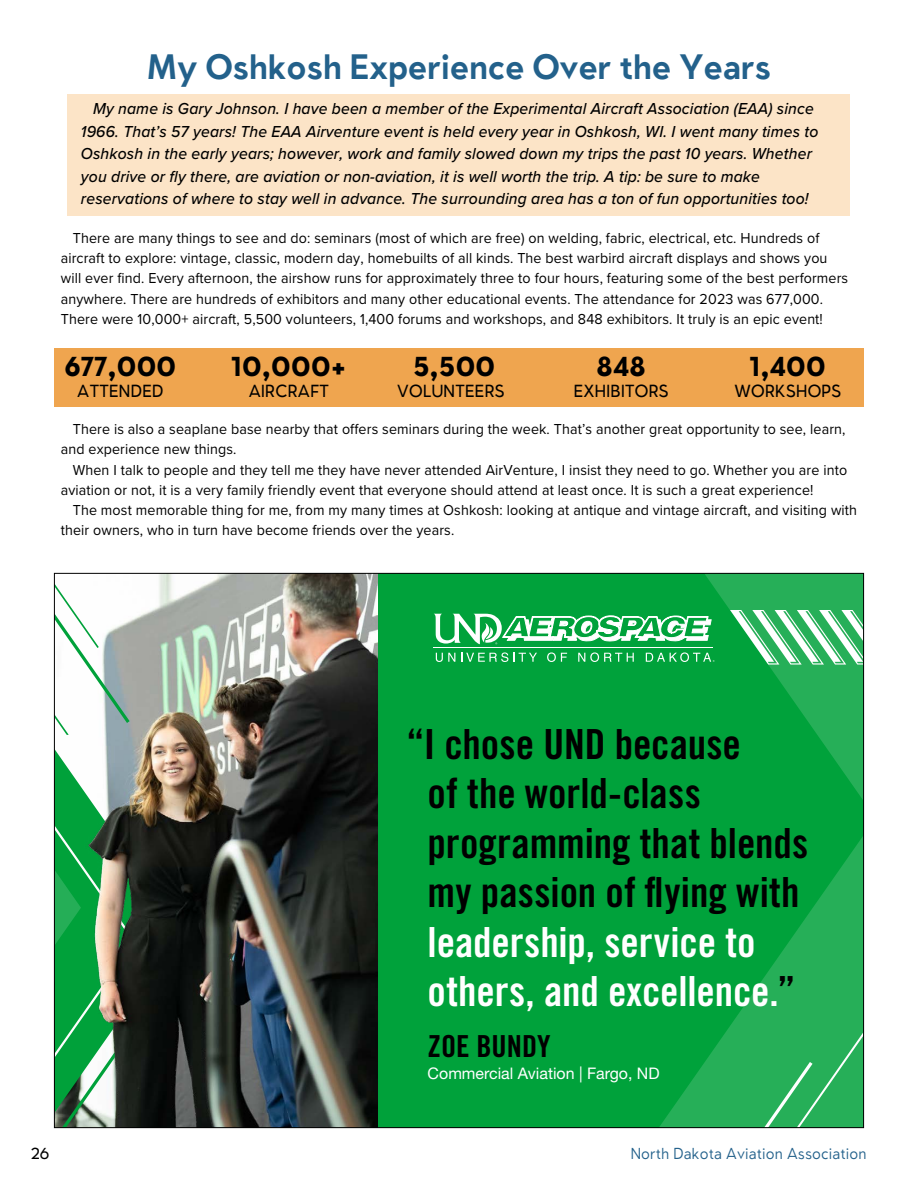
<style>
.page{position:relative;width:918px;height:1188px;background:#fff}
.page>*{position:absolute;margin:0;border:0;box-sizing:border-box;transform-origin:0 0}
.t1{font:41.55px/49.5px "Trade Gothic LT Pro Bd Cn 20";color:#000}
.t2{font:41.55px/49.5px "Trade Gothic LT Pro Bd Cn 20";letter-spacing:-.005em;color:#fff}
.t3{font:700 33px "Oblivian Text";letter-spacing:-.01em;color:#23618b;scale:.95 1}
.t4{font:30.3px "Trade Gothic LT Pro Bd Cn 20";color:#000}
.t5{font:900 25.5px "Oblivian Text";letter-spacing:.01em;color:#000;scale:.95 1}
.t6{font:italic 500 16.5px/22.5px "Proxima Nova";letter-spacing:.01em;color:#000;scale:.95 1}
.t7{font:16.5px "Oblivian Text";letter-spacing:.02em;color:#000;scale:.95 1}
.t8{font:15.9px "Helvetica Neue LT Pro";color:#fff}
.t9{font:15px/20.2px "Proxima Nova";letter-spacing:.01em;color:#000;scale:.95 1}
.t10{font:300 15px "Oblivian Text";letter-spacing:.01em;color:#23618b;scale:.94 1}
.t11{font:15px "Oblivian Text";color:#000}
.s1{color:#000}
</style>
<div class="page">
<div style="left:54px;top:348px;width:810px;height:59px;background:#efa54f"></div>
<div style="left:68px;top:94px;width:782px;height:122px;background:#fce4c7"></div>
<div style="left:54px;top:573px;width:810px;height:555px;background:#00a23b"></div>
<svg style="left:660px;top:838px;width:202px;height:288px"></svg>
<svg style="left:434px;top:575px;width:428px;height:223px"></svg>
<svg style="left:764px;top:1032px;width:98px;height:94px;background:#30b360"></svg>
<img style="left:56px;top:575px;width:322px;height:551px">
<h2 class="t3" style="left:147px;top:42px;width:658px">My Oshkosh Experience Over the Years</h2>
<p class="t6" style="left:81px;top:97px;width:778px;text-indent:12px">My name is Gary Johnson. I have been a member of the Experimental Aircraft Association (EAA) since 1966. That’s 57 years! The EAA Airventure event is held every year in Oshkosh, WI. I went many times to Oshkosh in the early years; however, work and family slowed down my trips the past 10 years. Whether you drive or fly there, are aviation or non-aviation, it is well worth the trip. A tip: be sure to make reservations of where to stay well in advance. The surrounding area has a ton of fun opportunities too!</p>
<p class="t9" style="left:61px;top:227px;width:830px;text-indent:12px">There are many things to see and do: seminars (most of which are free) on welding, fabric, electrical, etc. Hundreds of aircraft to explore: vintage, classic, modern day, homebuilts of all kinds. The best warbird aircraft displays and shows you will ever find. Every afternoon, the airshow runs for approximately three to four hours, featuring some of the best performers anywhere. There are hundreds of exhibitors and many other educational events. The attendance for 2023 was 677,000.<br>There were 10,000+ aircraft, 5,500 volunteers, 1,400 forums and workshops, and 848 exhibitors. It truly is an epic event!</p>
<h3 class="t5" style="left:65px;top:346px;width:119px">677,000</h3>
<p class="t7" style="left:77px;top:379px;width:92px">ATTENDED</p>
<h3 class="t5" style="left:750px;top:346px;width:81px">1,400</h3>
<p class="t7" style="left:734px;top:379px;width:114px">WORKSHOPS</p>
<p class="t9" style="left:61px;top:418px;width:828px;text-indent:12px">There is also a seaplane base nearby that offers seminars during the week. That’s another great opportunity to see, learn, and experience new things.</p>
<p class="t9" style="left:61px;top:459px;width:829px;text-indent:12px">When I talk to people and they tell me they have never attended AirVenture, I insist they need to go. Whether you are into aviation or not, it is a very family friendly event that everyone should attend at least once. It is such a great experience!</p>
<p class="t9" style="left:61px;top:499px;width:840px;text-indent:12px">The most memorable thing for me, from my many times at Oshkosh: looking at antique and vintage aircraft, and visiting with their owners, who in turn have become friends over the years.</p>
<h3 class="t5" style="left:231px;top:346px;width:122px">10,000+</h3>
<p class="t7" style="left:249px;top:379px;width:86px">AIRCRAFT</p>
<h3 class="t5" style="left:413px;top:346px;width:88px">5,500</h3>
<p class="t7" style="left:397px;top:379px;width:115px">VOLUNTEERS</p>
<h3 class="t5" style="left:597px;top:346px;width:53px">848</h3>
<p class="t7" style="left:574px;top:379px;width:101px">EXHIBITORS</p>
<h1 class="t1" style="left:428px;top:719px;width:382px;text-indent:-22px">“I chose UND because<br>of the world-class programming that blends my passion of flying with</h1>
<h1 class="t2" style="left:428px;top:917px;width:369px">leadership, service to others, and excellence.<span class="s1">”</span></h1>
<h3 class="t4" style="left:428px;top:1028px;width:125px">ZOE BUNDY</h3>
<p class="t8" style="left:428px;top:1064px;width:234px">Commercial Aviation | Fargo, ND</p>
<p class="t11" style="left:31px;top:1142px;width:20px">26</p>
<p class="t10" style="left:631px;top:1142px;width:252px">North Dakota Aviation Association</p>
</div>
